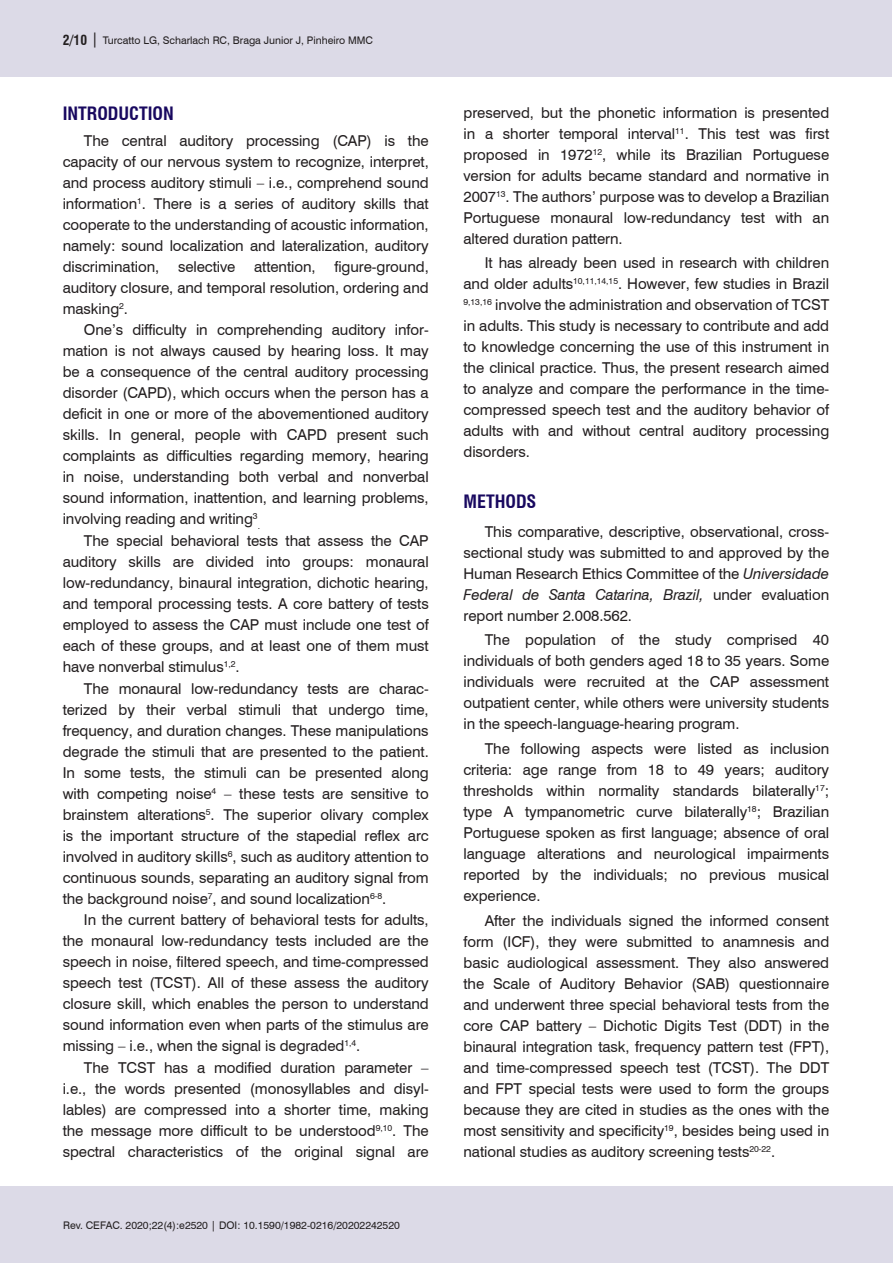
<style>
.page{position:relative;width:893px;height:1263px;background:#fff}
.page>*{position:absolute;margin:0;border:0;box-sizing:border-box;transform-origin:0 0}
.Nivel_1{font:700 condensed 18px "Swiss 721 BT";color:#18085f}
.Corpo_do_texto_INGL{font:15px/21px "Swiss 721 BT";letter-spacing:-.005em;color:#231f20;text-align:justify}
.t1{font:10.5px "Swiss 721 BT";color:#231f20}
.Corpo_do_texto_INGL-2{font:8.7px "Swiss 721 BT";color:#231f20}
.s1{font-weight:700;font-stretch:condensed;font-size:13.5px}
.s2{font-size:15px}
.s3{font-style:italic}
</style>
<div class="page">
<div style="left:0;top:1186px;width:892px;height:77px;background:#dcdae7"></div>
<div style="left:0;top:0;width:892px;height:77px;background:#dcdae7"></div>
<p class="t1" style="left:63px;top:33px;width:312px"><span class="s1">2/10</span> <span class="s2">|</span> Turcatto LG, Scharlach RC, Braga Junior J, Pinheiro MMC</p>
<p class="Nivel_1" style="left:63px;top:103px;width:113px">INTRODUCTION</p>
<p class="Corpo_do_texto_INGL" style="left:63px;top:129px;width:368px;text-indent:21px">The central auditory processing (CAP) is the capacity of our nervous system to recognize, interpret, and process auditory stimuli – i.e., comprehend sound information<sup>1</sup>. There is a series of auditory skills that cooperate to the understanding of acoustic information, namely: sound localization and lateralization, auditory discrimination, selective attention, figure-ground, auditory closure, and temporal resolution, ordering and masking<sup>2</sup>.</p>
<p class="Corpo_do_texto_INGL" style="left:63px;top:319px;width:368px;text-indent:21px">One’s difficulty in comprehending auditory infor&shy;mation is not always caused by hearing loss. It may be a consequence of the central auditory processing disorder (CAPD), which occurs when the person has a deficit in one or more of the abovementioned auditory skills. In general, people with CAPD present such complaints as difficulties regarding memory, hearing in noise, understanding both verbal and nonverbal sound information, inattention, and learning problems, involving reading and writing<sup>3</sup></p>
<p class="Corpo_do_texto_INGL-2" style="left:258px;top:520px;width:4px">.</p>
<p class="Corpo_do_texto_INGL" style="left:63px;top:529px;width:368px;text-indent:21px">The special behavioral tests that assess the CAP auditory skills are divided into groups: monaural low-redundancy, binaural integration, dichotic hearing, and temporal processing tests. A core battery of tests employed to assess the CAP must include one test of each of these groups, and at least one of them must have nonverbal stimulus<sup>1,2</sup>.</p>
<p class="Corpo_do_texto_INGL" style="left:63px;top:677px;width:368px;text-indent:21px">The monaural low-redundancy tests are charac&shy;terized by their verbal stimuli that undergo time, frequency, and duration changes. These manipulations degrade the stimuli that are presented to the patient.<br>In some tests, the stimuli can be presented along with competing noise<sup>4</sup> – these tests are sensitive to brainstem alterations<sup>5</sup>. The superior olivary complex is the important structure of the stapedial reflex arc involved in auditory skills<sup>6</sup>, such as auditory attention to continuous sounds, separating an auditory signal from the background noise<sup>7</sup>, and sound localization<sup>6-8</sup>.</p>
<p class="Corpo_do_texto_INGL" style="left:63px;top:909px;width:368px;text-indent:21px">In the current battery of behavioral tests for adults, the monaural low-redundancy tests included are the speech in noise, filtered speech, and time-compressed speech test (TCST). All of these assess the auditory closure skill, which enables the person to understand sound information even when parts of the stimulus are missing – i.e., when the signal is degraded<sup>1,4</sup>.</p>
<p class="Corpo_do_texto_INGL" style="left:63px;top:1056px;width:368px;text-indent:21px">The TCST has a modified duration parameter – i.e., the words presented (monosyllables and disyl&shy;lables) are compressed into a shorter time, making the message more difficult to be understood<sup>9,10</sup>. The spectral characteristics of the original signal are</p>
<p class="t1" style="left:63px;top:1218px;width:338px">Rev. CEFAC. 2020;22(4):e2520 | DOI: 10.1590/1982-0216/20202242520</p>
<p class="Corpo_do_texto_INGL" style="left:463px;top:101px;width:367px">preserved, but the phonetic information is presented in a shorter temporal interval<sup>11</sup>. This test was first proposed in 1972<sup>12</sup>, while its Brazilian Portuguese version for adults became standard and normative in 2007<sup>13</sup>. The authors’ purpose was to develop a Brazilian Portuguese monaural low-redundancy test with an altered duration pattern.</p>
<p class="Corpo_do_texto_INGL" style="left:463px;top:252px;width:367px;text-indent:21px">It has already been used in research with children and older adults<sup>10,11,14,15</sup>. However, few studies in Brazil <sup>9,13,16</sup> involve the administration and observation of TCST in adults. This study is necessary to contribute and add to knowledge concerning the use of this instrument in the clinical practice. Thus, the present research aimed to analyze and compare the performance in the time&shy;compressed speech test and the auditory behavior of adults with and without central auditory processing disorders.</p>
<p class="Nivel_1" style="left:463px;top:491px;width:74px">METHODS</p>
<p class="Corpo_do_texto_INGL" style="left:463px;top:520px;width:367px;text-indent:21px">This comparative, descriptive, observational, cross&shy;sectional study was submitted to and approved by the Human Research Ethics Committee of the <span class="s3">Universidade Federal de Santa Catarina, Brazil,</span> under evaluation report number 2.008.562.</p>
<p class="Corpo_do_texto_INGL" style="left:463px;top:629px;width:367px;text-indent:21px">The population of the study comprised 40 individuals of both genders aged 18 to 35 years. Some individuals were recruited at the CAP assessment outpatient center, while others were university students in the speech-language-hearing program.</p>
<p class="Corpo_do_texto_INGL" style="left:463px;top:738px;width:367px;text-indent:21px">The following aspects were listed as inclusion criteria: age range from 18 to 49 years; auditory thresholds within normality standards bilaterally<sup>17</sup>; type A tympanometric curve bilaterally<sup>18</sup>; Brazilian Portuguese spoken as first language; absence of oral language alterations and neurological impairments reported by the individuals; no previous musical experience.</p>
<p class="Corpo_do_texto_INGL" style="left:463px;top:909px;width:367px;text-indent:21px">After the individuals signed the informed consent form (ICF), they were submitted to anamnesis and basic audiological assessment. They also answered the Scale of Auditory Behavior (SAB) questionnaire and underwent three special behavioral tests from the core CAP battery – Dichotic Digits Test (DDT) in the binaural integration task, frequency pattern test (FPT), and time-compressed speech test (TCST). The DDT and FPT special tests were used to form the groups because they are cited in studies as the ones with the most sensitivity and specificity<sup>19</sup>, besides being used in national studies as auditory screening tests<sup>20-22</sup>.</p>
</div>
